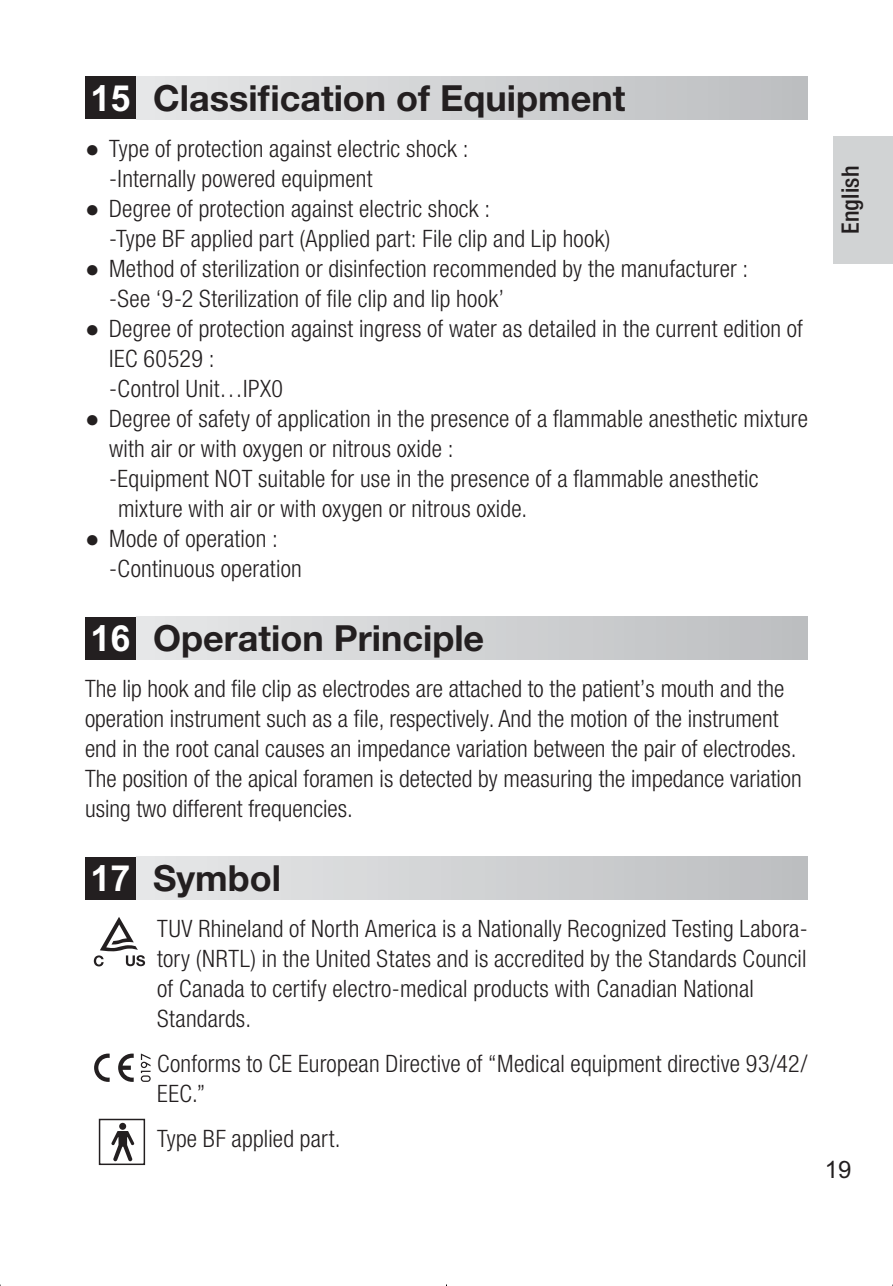
<style>
.page{position:relative;width:893px;height:1286px;background:#fff}
.page>*{position:absolute;margin:0;border:0;box-sizing:border-box;transform-origin:0 0}
.t1{font:700 36px "Helvetica Neue LT Pro";color:#231f20}
.t2{font:300 condensed 24px/30px "Helvetica Neue LT Pro";letter-spacing:.005em;color:#231f20}
.t3{font:500 condensed 24px "Helvetica Neue LT Pro";letter-spacing:.015em;color:#231f20}
.t4{font:24px "Arial";color:#231f20}
.s1{font-family:"Arial";color:#fff}
.s2{font-family:"Arial";font-weight:400;font-stretch:normal}
</style>
<div class="page">
<div style="left:833px;top:136px;width:60px;height:128px;background:#d1d3d4"></div>
<div style="left:85px;top:77px;width:51px;height:42px;background:#231f20"></div>
<div style="left:136px;top:77px;width:672px;height:42px;background:linear-gradient(to right,#e6e7e8,#bcbec0)"></div>
<div style="left:85px;top:617px;width:51px;height:42px;background:#231f20"></div>
<div style="left:136px;top:617px;width:672px;height:42px;background:linear-gradient(to right,#e6e7e8,#bcbec0)"></div>
<div style="left:85px;top:857px;width:51px;height:42px;background:#231f20"></div>
<div style="left:136px;top:857px;width:672px;height:42px;background:linear-gradient(to right,#e6e7e8,#bcbec0)"></div>
<svg style="left:94px;top:917px;width:51px;height:49px"></svg>
<svg style="left:94px;top:1053px;width:16px;height:29px"></svg>
<svg style="left:118px;top:1053px;width:16px;height:29px"></svg>
<svg style="left:141px;top:1075px;width:10px;height:7px"></svg>
<svg style="left:140px;top:1053px;width:11px;height:27px"></svg>
<div style="left:99px;top:1118px;width:46px;height:47px;border:1px solid #231f20"></div>
<div style="left:119px;top:1122px;width:7px;height:7px;background:#231f20;border-radius:50%"></div>
<svg style="left:111px;top:1131px;width:23px;height:30px"></svg>
<h1 class="t1" style="left:91px;top:85px;width:537px"><span class="s1">15</span> Classification of Equipment</h1>
<p class="t2" style="left:109px;top:136px;width:361px;text-indent:-24px"><span class="s2">●</span> Type of protection against electric shock : -Internally powered equipment</p>
<p class="t2" style="left:109px;top:196px;width:503px;text-indent:-24px"><span class="s2">●</span> Degree of protection against electric shock :<br>-Type BF applied part (Applied part: File clip and Lip hook)</p>
<p class="t2" style="left:109px;top:256px;width:641px;text-indent:-24px"><span class="s2">●</span> Method of sterilization or disinfection recommended by the manufacturer : -See ‘9-2 Sterilization of file clip and lip hook’</p>
<p class="t2" style="left:109px;top:316px;width:695px;text-indent:-24px"><span class="s2">●</span> Degree of protection against ingress of water as detailed in the current edition of<br>IEC 60529 :<br>-Control Unit…IPX0</p>
<p class="t2" style="left:85px;top:406px;width:724px"><span class="s2">●</span> Degree of safety of application in the presence of a flammable anesthetic mixture</p>
<p class="t2" style="left:109px;top:436px;width:346px">with air or with oxygen or nitrous oxide :</p>
<p class="t2" style="left:109px;top:466px;width:651px">-Equipment NOT suitable for use in the presence of a flammable anesthetic</p>
<p class="t2" style="left:118px;top:496px;width:411px">mixture with air or with oxygen or nitrous oxide.</p>
<p class="t2" style="left:109px;top:526px;width:194px;text-indent:-24px"><span class="s2">●</span> Mode of operation : -Continuous operation</p>
<h1 class="t1" style="left:91px;top:625px;width:395px"><span class="s1">16</span> Operation Principle</h1>
<p class="t2" style="left:85px;top:676px;width:718px">The lip hook and file clip as electrodes are attached to the patient’s mouth and the operation instrument such as a file, respectively. And the motion of the instrument end in the root canal causes an impedance variation between the pair of electrodes.<br>The position of the apical foramen is detected by measuring the impedance variation using two different frequencies.</p>
<h1 class="t1" style="left:91px;top:865px;width:192px"><span class="s1">17</span> Symbol</h1>
<p class="t2" style="left:157px;top:916px;width:652px">TUV Rhineland of North America is a Nationally Recognized Testing Labora&shy;tory (NRTL) in the United States and is accredited by the Standards Council of Canada to certify electro-medical products with Canadian National Standards.</p>
<p class="t2" style="left:157px;top:1051px;width:652px">Conforms to CE European Directive of “Medical equipment directive 93/42/<br>EEC.”</p>
<p class="t2" style="left:157px;top:1126px;width:185px">Type BF applied part.</p>
<p class="t3" style="left:842px;top:234px;width:70px;rotate:-90deg">English</p>
<p class="t4" style="left:825px;top:1155px;width:28px">19</p>
</div>
